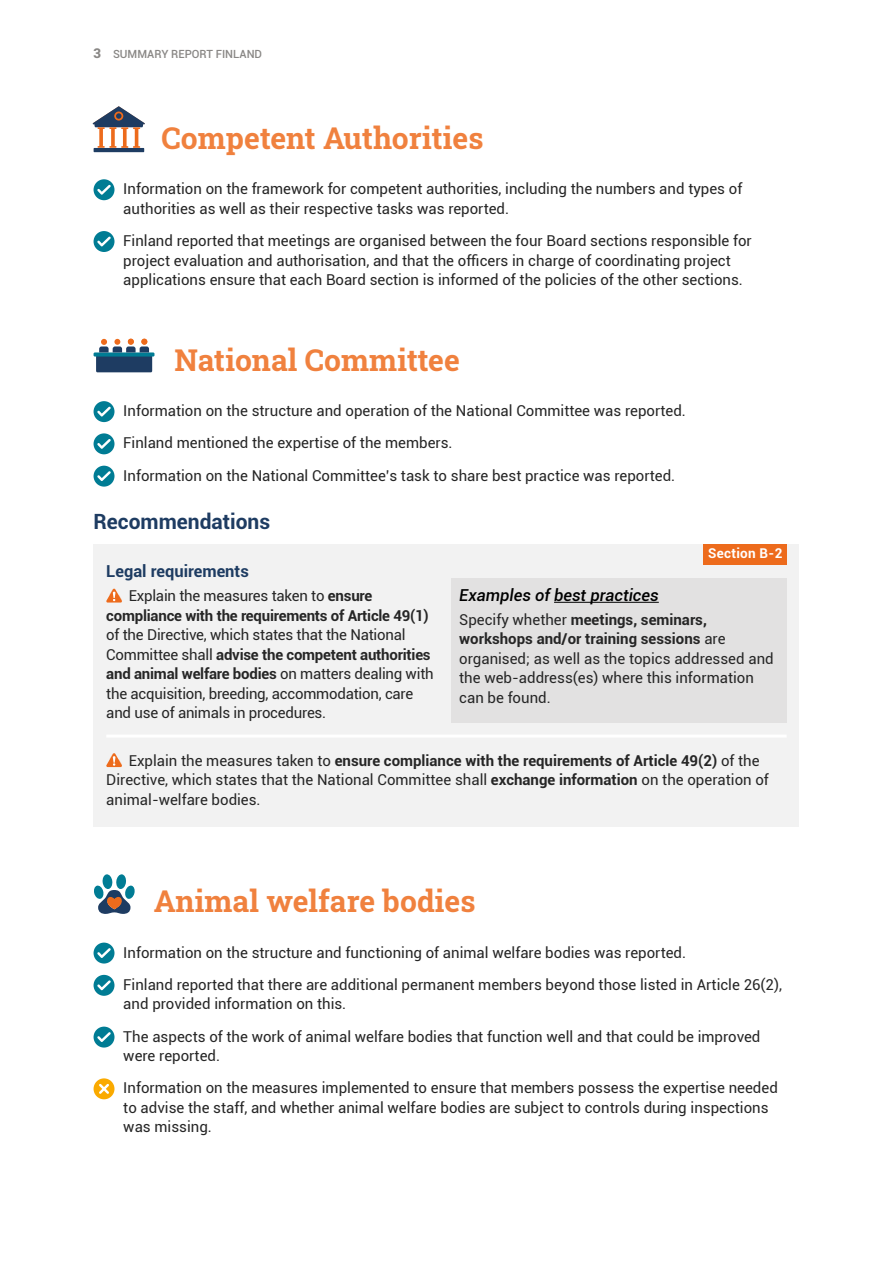
<style>
.page{position:relative;width:893px;height:1263px;background:#fff}
.page>*{position:absolute;margin:0;border:0;box-sizing:border-box;transform-origin:0 0}
.t1{font:30px "Roboto Slab";color:#f0813e}
.t2{font:700 21px "Roboto";color:#1e3c62}
.t3{font:italic 500 16.5px "Roboto";color:#000}
.t4{font:700 16.5px "Roboto";color:#1e3c62}
.t5{font:15px/19.5px "Roboto";color:#262626}
.t6{font:700 15px/19.5px "Roboto";letter-spacing:-.015em;color:#262626}
.t7{font:700 13.5px "Roboto";letter-spacing:.02em;color:#fff}
.t8{font:500 11.25px "Roboto";color:#898785}
.s1{font-family:"Roboto Slab";font-weight:800;font-size:13.5px}
.s2{font-weight:400}
.s3{font-weight:700}
</style>
<div class="page">
<div style="left:94px;top:179px;width:20px;height:21px;background:#007c94;border-radius:50%"></div>
<svg style="left:97px;top:185px;width:14px;height:10px"></svg>
<div style="left:94px;top:231px;width:20px;height:21px;background:#007c94;border-radius:50%"></div>
<svg style="left:97px;top:236px;width:14px;height:10px"></svg>
<hr style="left:94px;top:148px;width:50px;height:4px;background:#1e3c62">
<svg style="left:92px;top:106px;width:53px;height:42px"></svg>
<div style="left:94px;top:544px;width:705px;height:282px;background:#f2f2f2"></div>
<svg style="left:106px;top:588px;width:16px;height:14px"></svg>
<hr style="left:106px;top:734px;width:681px;height:3px;background:#fff">
<svg style="left:106px;top:753px;width:16px;height:14px"></svg>
<div style="left:451px;top:578px;width:336px;height:144px;background:#e2e1e1"></div>
<hr style="left:554px;top:602px;width:105px;height:1px;background:#000">
<div style="left:94px;top:401px;width:20px;height:21px;background:#007c94;border-radius:50%"></div>
<svg style="left:97px;top:407px;width:14px;height:9px"></svg>
<div style="left:94px;top:433px;width:20px;height:21px;background:#007c94;border-radius:50%"></div>
<svg style="left:97px;top:439px;width:14px;height:10px"></svg>
<div style="left:94px;top:466px;width:20px;height:21px;background:#007c94;border-radius:50%"></div>
<svg style="left:97px;top:471px;width:14px;height:10px"></svg>
<div style="left:96px;top:355px;width:56px;height:17px;background:#1e3c62"></div>
<div style="left:94px;top:352px;width:60px;height:5px;background:#007c94"></div>
<svg style="left:99px;top:339px;width:50px;height:13px"></svg>
<div style="left:703px;top:544px;width:84px;height:20px;background:#ed6b1c"></div>
<div style="left:94px;top:942px;width:20px;height:21px;background:#007c94;border-radius:50%"></div>
<svg style="left:97px;top:948px;width:14px;height:10px"></svg>
<div style="left:94px;top:975px;width:20px;height:21px;background:#007c94;border-radius:50%"></div>
<svg style="left:97px;top:980px;width:14px;height:10px"></svg>
<div style="left:94px;top:1026px;width:20px;height:21px;background:#007c94;border-radius:50%"></div>
<svg style="left:97px;top:1032px;width:14px;height:10px"></svg>
<div style="left:94px;top:1078px;width:20px;height:21px;background:#faaa00;border-radius:50%"></div>
<svg style="left:99px;top:1084px;width:10px;height:10px"></svg>
<svg style="left:94px;top:874px;width:41px;height:40px"></svg>
<p class="t8" style="left:94px;top:46px;width:170px"><span class="s1">3</span> SUMMARY REPORT FINLAND</p>
<h1 class="t1" style="left:162px;top:117px;width:323px">Competent Authorities</h1>
<p class="t5" style="left:123px;top:179px;width:620px">Information on the framework for competent authorities, including the numbers and types of authorities as well as their respective tasks was reported.</p>
<p class="t5" style="left:123px;top:230px;width:630px">Finland reported that meetings are organised between the four Board sections responsible for project evaluation and authorisation, and that the officers in charge of coordinating project applications ensure that each Board section is informed of the policies of the other sections.</p>
<h1 class="t1" style="left:174px;top:339px;width:287px">National Committee</h1>
<p class="t5" style="left:123px;top:394px;width:564px;line-height:32.2px">Information on the structure and operation of the National Committee was reported.<br>Finland mentioned the expertise of the members.<br>Information on the National Committee’s task to share best practice was reported.</p>
<h2 class="t2" style="left:94px;top:506px;width:178px">Recommendations</h2>
<p class="t7" style="left:708px;top:544px;width:76px">Section B-2</p>
<p class="t4" style="left:106px;top:560px;width:144px">Legal requirements</p>
<p class="t6" style="left:106px;top:585px;width:324px;text-indent:22px"><span class="s2">Explain the measures taken to</span> ensure compliance with the requirements of Article 49(1)</p>
<p class="t5" style="left:106px;top:624px;width:329px">of the Directive, which states that the National Committee shall <span class="s3">advise the competent authorities and animal welfare bodies</span> on matters dealing with the acquisition, breeding, accommodation, care and use of animals in procedures.</p>
<p class="t5" style="left:106px;top:750px;width:664px;text-indent:22px">Explain the measures taken to <span class="s3">ensure compliance with the requirements of Article 49(2)</span> of the<br>Directive, which states that the National Committee shall <span class="s3">exchange information</span> on the operation of animal-welfare bodies.</p>
<p class="t3" style="left:459px;top:584px;width:201px">Examples of best practices</p>
<p class="t5" style="left:459px;top:609px;width:316px">Specify whether <span class="s3">meetings, seminars, workshops and/or training sessions</span> are organised; as well as the topics addressed and the web-address(es) where this information can be found.</p>
<h1 class="t1" style="left:154px;top:881px;width:323px">Animal welfare bodies</h1>
<p class="t5" style="left:123px;top:935px;width:660px;line-height:32.2px">Information on the structure and functioning of animal welfare bodies was reported.<br>Finland reported that there are additional permanent members beyond those listed in Article 26(2),</p>
<p class="t5" style="left:123px;top:987px;width:639px;line-height:32.2px">and provided information on this.<br>The aspects of the work of animal welfare bodies that function well and that could be improved</p>
<p class="t5" style="left:123px;top:1039px;width:656px;line-height:32.2px">were reported.<br>Information on the measures implemented to ensure that members possess the expertise needed</p>
<p class="t5" style="left:123px;top:1097px;width:647px">to advise the staff, and whether animal welfare bodies are subject to controls during inspections was missing.</p>
</div>
